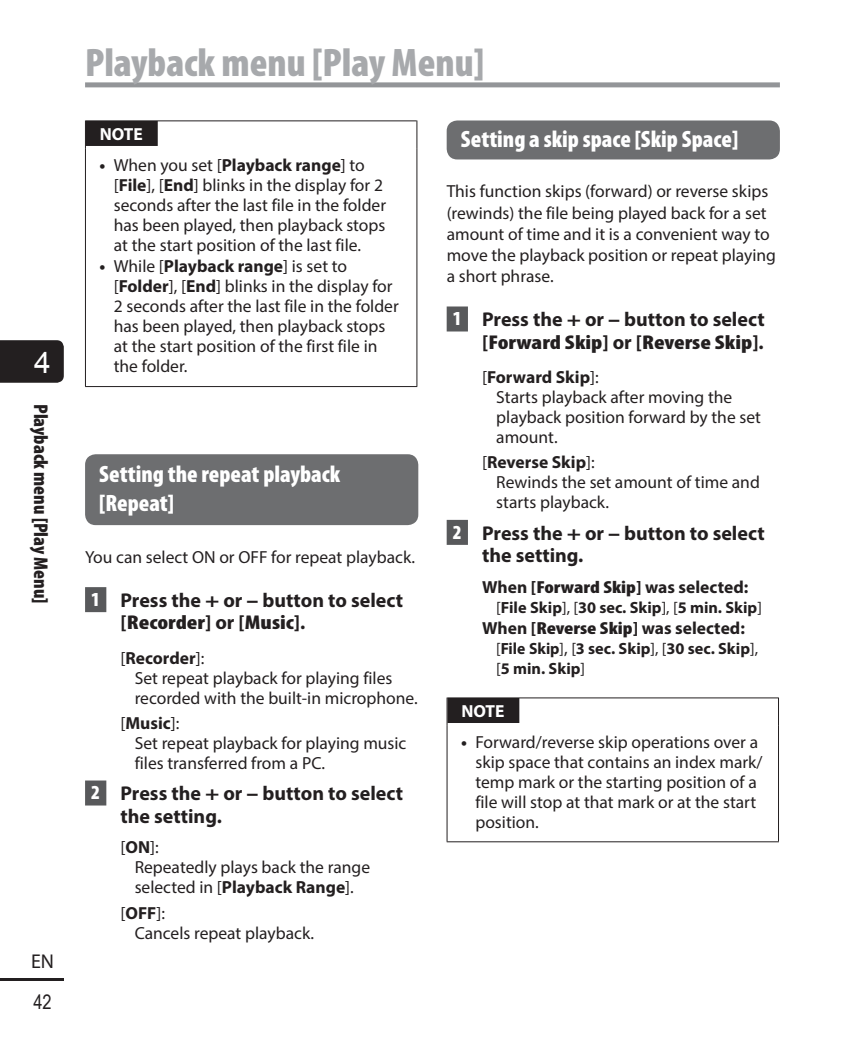
<style>
.page{position:relative;width:865px;height:1049px;background:#fff}
.page>*{position:absolute;margin:0;border:0;box-sizing:border-box;transform-origin:0 0}
.t1{font:900 condensed 40px "Myriad Pro";color:#a7a9ac}
.t2{font:30px "Arial";color:#fff}
.t3{font:900 condensed 23.75px/28.8px "Myriad Pro";color:#fff}
.t4{font:700 20px/22.5px "Myriad Pro";color:#231f20}
.t5{font:900 condensed 20px "Myriad Pro";color:#231f20}
.t6{font:20px "Arial Narrow";color:#231f20}
.t7{font:20px "Myriad Pro";color:#231f20}
.t8{font:17.5px/20px "Myriad Pro";color:#231f20}
.t9{font:700 17.5px "Myriad Pro";color:#231f20}
.t10{font:700 17.5px "Myriad Pro";color:#fff}
.t11{font:700 16.25px/20px "Myriad Pro";color:#231f20;scale:.96 1}
.t12{font:700 16.25px "Myriad Pro";color:#231f20}
.s1{font-weight:700}
.s2{font-weight:900;font-stretch:condensed;color:#fff}
.s3{font-weight:900;font-stretch:condensed}
.s4{font-weight:400}
.s5{font-weight:400;font-size:17.5px}
</style>
<div class="page">
<div style="left:0;top:340px;width:64px;height:43px;background:#231f20"></div>
<hr style="left:0;top:978px;width:64px;height:3px;background:#231f20">
<div style="left:85px;top:82px;width:695px;height:5px;background:#939598"></div>
<div style="left:85px;top:587px;width:21px;height:25px;background:#58595b"></div>
<div style="left:85px;top:780px;width:21px;height:25px;background:#58595b"></div>
<svg style="left:85px;top:120px;width:1px;height:29px"></svg>
<svg style="left:416px;top:120px;width:1px;height:29px"></svg>
<hr style="left:85px;top:149px;width:1px;height:237px;background:#231f20">
<hr style="left:416px;top:149px;width:1px;height:237px;background:#231f20">
<hr style="left:85px;top:386px;width:332px;height:1px;background:#231f20">
<hr style="left:86px;top:120px;width:330px;height:1px;background:#231f20">
<div style="left:86px;top:121px;width:72px;height:25px;background:#231f20"></div>
<div style="left:85px;top:454px;width:333px;height:71px;background:#6d6e70;border-radius:11px"></div>
<div style="left:446px;top:306px;width:22px;height:25px;background:#58595b"></div>
<div style="left:446px;top:520px;width:22px;height:25px;background:#58595b"></div>
<div style="left:446px;top:120px;width:334px;height:39px;background:#6d6e70;border-radius:11px"></div>
<svg style="left:446px;top:697px;width:1px;height:29px"></svg>
<svg style="left:778px;top:697px;width:1px;height:29px"></svg>
<hr style="left:446px;top:726px;width:1px;height:115px;background:#231f20">
<hr style="left:778px;top:726px;width:1px;height:115px;background:#231f20">
<hr style="left:446px;top:841px;width:333px;height:1px;background:#231f20">
<hr style="left:447px;top:697px;width:331px;height:1px;background:#231f20">
<div style="left:447px;top:698px;width:72px;height:25px;background:#231f20"></div>
<h2 class="t2" style="left:34px;top:346px;width:18px">4</h2>
<p class="t5" style="left:48px;top:404px;width:201px;rotate:90deg">Playback menu [Play Menu]</p>
<p class="t7" style="left:31px;top:953px;width:25px">EN</p>
<p class="t6" style="left:33px;top:991px;width:20px">42</p>
<h1 class="t1" style="left:85px;top:47px;width:400px">Playback menu [Play Menu]</h1>
<p class="t10" style="left:100px;top:127px;width:45px">NOTE</p>
<p class="t8" style="left:114px;top:156px;width:274px;text-indent:-14px"><span class="s1">•</span> When you set [<span class="s1">Playback range</span>] to [<span class="s1">File</span>], [<span class="s1">End</span>] blinks in the display for 2 seconds after the last file in the folder has been played, then playback stops at the start position of the last file.</p>
<p class="t8" style="left:114px;top:258px;width:286px;text-indent:-14px"><span class="s1">•</span> While [<span class="s1">Playback range</span>] is set to [<span class="s1">Folder</span>], [<span class="s1">End</span>] blinks in the display for 2 seconds after the last file in the folder has been played, then playback stops at the start position of the first file in the folder.</p>
<h3 class="t3" style="left:99px;top:461px;width:242px">Setting the repeat playback [Repeat]</h3>
<p class="t8" style="left:85px;top:548px;width:331px">You can select ON or OFF for repeat playback.</p>
<p class="t4" style="left:120px;top:590px;width:284px;text-indent:-29px"><span class="s2">1</span> Press the <span class="s3">+</span> or <span class="s3">–</span> button to select [<span class="s3">Recorder</span>] or [<span class="s3">Music</span>].</p>
<p class="t8" style="left:135px;top:649px;width:284px;text-indent:-14px">[<span class="s1">Recorder</span>]:<br>Set repeat playback for playing files recorded with the built-in microphone.</p>
<p class="t8" style="left:135px;top:714px;width:273px;text-indent:-14px">[<span class="s1">Music</span>]:<br>Set repeat playback for playing music files transferred from a PC.</p>
<p class="t4" style="left:120px;top:783px;width:284px;text-indent:-29px"><span class="s2">2</span> Press the <span class="s3">+</span> or <span class="s3">–</span> button to select the setting.</p>
<p class="t8" style="left:135px;top:838px;width:237px;text-indent:-14px">[<span class="s1">ON</span>]:<br>Repeatedly plays back the range selected in [<span class="s1">Playback Range</span>].</p>
<p class="t8" style="left:135px;top:904px;width:181px;text-indent:-14px">[<span class="s1">OFF</span>]:<br>Cancels repeat playback.</p>
<h3 class="t3" style="left:461px;top:126px;width:279px">Setting a skip space [Skip Space]</h3>
<p class="t8" style="left:446px;top:182px;width:331px;line-height:21.2px">This function skips (forward) or reverse skips (rewinds) the file being played back for a set amount of time and it is a convenient way to move the playback position or repeat playing a short phrase.</p>
<p class="t4" style="left:453px;top:310px;width:313px;text-align:right"><span class="s2">1</span> Press the <span class="s3">+</span> or <span class="s3">–</span> button to select [<span class="s3">Forward Skip</span>] or [<span class="s3">Reverse Skip</span>].</p>
<p class="t8" style="left:496px;top:368px;width:266px;text-indent:-14px">[<span class="s1">Forward Skip</span>]:<br>Starts playback after moving the playback position forward by the set amount.</p>
<p class="t8" style="left:496px;top:453px;width:265px;text-indent:-14px">[<span class="s1">Reverse Skip</span>]:<br>Rewinds the set amount of time and starts playback.</p>
<p class="t4" style="left:482px;top:523px;width:284px;text-indent:-29px"><span class="s2">2</span> Press the <span class="s3">+</span> or <span class="s3">–</span> button to select the setting.</p>
<p class="t9" style="left:482px;top:580px;width:268px">When [<span class="s3">Forward Skip</span>] was selected:</p>
<p class="t12" style="left:496px;top:601px;width:267px"><span class="s4">[</span>File Skip<span class="s4">], [</span>30 sec. Skip<span class="s4">], [</span>5 min. Skip<span class="s4">]</span></p>
<p class="t9" style="left:482px;top:622px;width:264px">When [<span class="s3">Reverse Skip</span>] was selected:</p>
<p class="t11" style="left:496px;top:640px;width:274px"><span class="s4">[</span>File Skip<span class="s4">]</span><span class="s5">,</span> <span class="s4">[</span>3 sec. Skip<span class="s4">], [</span>30 sec. Skip<span class="s4">], [</span>5 min. Skip<span class="s4">]</span></p>
<p class="t10" style="left:461px;top:704px;width:45px">NOTE</p>
<p class="t8" style="left:475px;top:733px;width:288px;text-indent:-14px"><span class="s1">•</span> Forward/reverse skip operations over a skip space that contains an index mark/ temp mark or the starting position of a file will stop at that mark or at the start position.</p>
</div>
